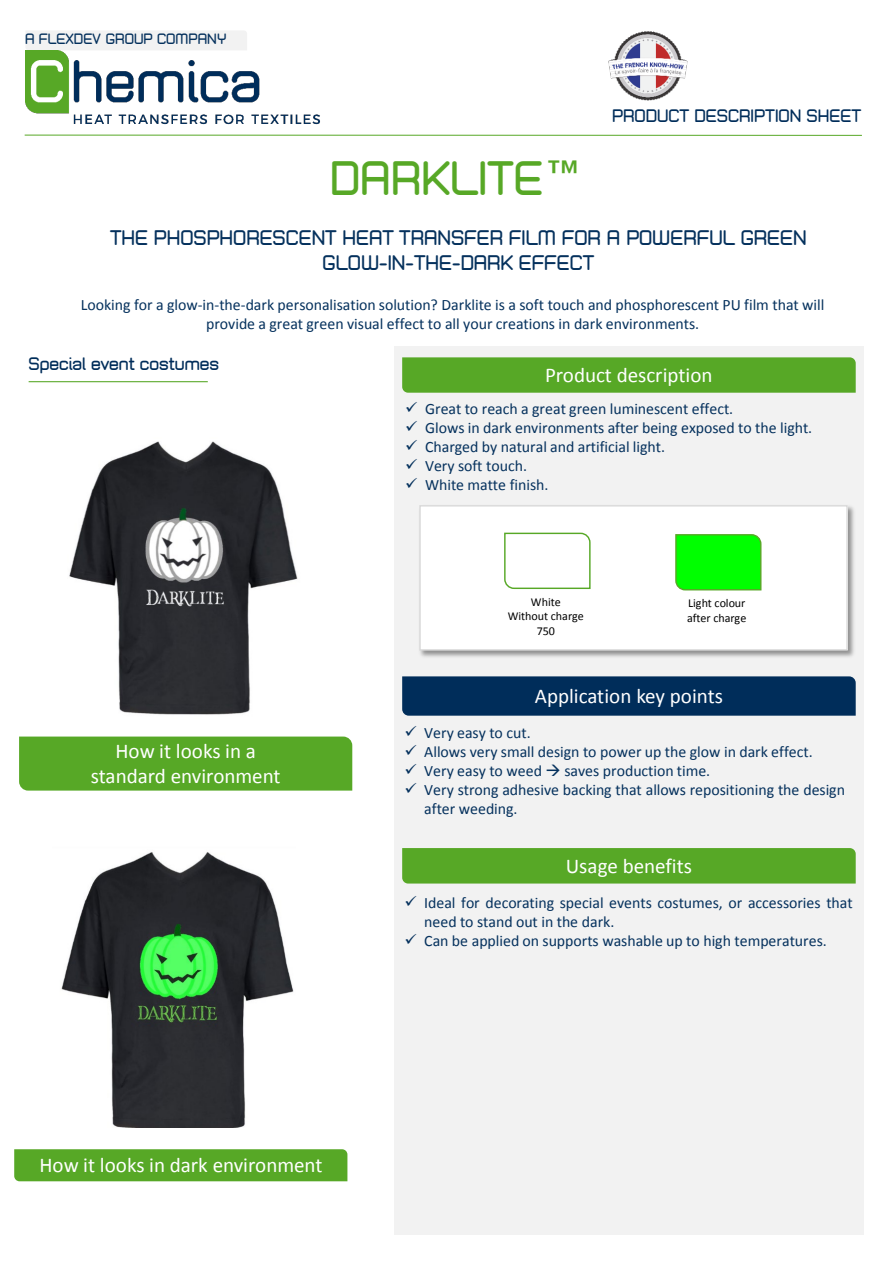
<style>
.page{position:relative;width:893px;height:1264px;background:#fff}
.page>*{position:absolute;margin:0;border:0;box-sizing:border-box;transform-origin:0 0}
.t1{font:48px "Zolano Sans BTN Bold";color:#57a826}
.t2{font:21px "Calibri";color:#fff}
.t3{font:21px/25.2px "Zolano Sans BTN Bold";color:#05315d;text-align:center}
.t4{font:18px "Zolano Sans BTN Bold";color:#002d5a}
.t5{font:15.9px/18.9px "Calibri";color:#05315d}
.t6{font:15px "Zolano Sans BTN Bold";color:#05315d}
.t7{font:12px/14.4px "Calibri";letter-spacing:-.005em;color:#000}
</style>
<div class="page">
<div style="left:394px;top:346px;width:470px;height:888px;background:#f2f2f2"></div>
<div style="left:402px;top:357px;width:453px;height:35px;background:#57a826"></div>
<div style="left:402px;top:676px;width:453px;height:39px;background:#002d5a"></div>
<hr style="left:29px;top:381px;width:179px;height:1px;background:#57a826">
<hr style="left:25px;top:135px;width:836px;height:1px;background:#57a826">
<div style="left:26px;top:31px;width:221px;height:19px;background:#f2f2f2"></div>
<img style="left:26px;top:51px;width:294px;height:74px">
<img style="left:419px;top:505px;width:435px;height:152px">
<div style="left:420px;top:505px;width:427px;height:144px;background:#fff"></div>
<div style="left:419px;top:505px;width:428px;height:145px;border:1px solid #d9d9d9"></div>
<svg style="left:504px;top:532px;width:87px;height:57px"></svg>
<svg style="left:675px;top:534px;width:87px;height:57px;background:#0df809"></svg>
<div style="left:402px;top:848px;width:453px;height:35px;background:#57a826"></div>
<img style="left:608px;top:31px;width:80px;height:70px">
<img style="left:69px;top:441px;width:229px;height:274px">
<img style="left:61px;top:852px;width:233px;height:274px">
<div style="left:19px;top:736px;width:333px;height:54px;background:#57a826"></div>
<div style="left:14px;top:1149px;width:333px;height:31px;background:#57a826"></div>
<p class="t6" style="left:25px;top:30px;width:203px">A FLEXDEV GROUP COMPANY</p>
<p class="t1" style="left:330px;top:150px;width:255px">DARKLITE™</p>
<p class="t4" style="left:612px;top:105px;width:250px">PRODUCT DESCRIPTION SHEET</p>
<p class="t3" style="left:110px;top:225px;width:698px">THE PHOSPHORESCENT HEAT TRANSFER FILM FOR A POWERFUL GREEN<br>GLOW-IN-THE-DARK EFFECT</p>
<p class="t5" style="left:81px;top:295px;width:745px;text-align:center">Looking for a glow-in-the-dark personalisation solution? Darklite is a soft touch and phosphorescent PU film that will provide a great green visual effect to all your creations in dark environments.</p>
<p class="t4" style="left:29px;top:353px;width:192px">Special event costumes</p>
<p class="t2" style="left:115px;top:737px;width:142px">How it looks in a</p>
<p class="t2" style="left:91px;top:762px;width:191px">standard environment</p>
<p class="t2" style="left:39px;top:1151px;width:284px">How it looks in dark environment</p>
<p class="t2" style="left:545px;top:361px;width:169px">Product description</p>
<p class="t5" style="left:405px;top:399px;width:329px">✓ Great to reach a great green luminescent effect.</p>
<p class="t5" style="left:405px;top:418px;width:408px">✓ Glows in dark environments after being exposed to the light.</p>
<p class="t5" style="left:405px;top:437px;width:261px">✓ Charged by natural and artificial light.</p>
<p class="t5" style="left:405px;top:456px;width:123px">✓ Very soft touch.</p>
<p class="t5" style="left:405px;top:475px;width:145px">✓ White matte finish.</p>
<p class="t7" style="left:531px;top:594px;width:31px">White</p>
<p class="t7" style="left:507px;top:609px;width:78px">Without charge</p>
<p class="t7" style="left:536px;top:623px;width:20px">750</p>
<p class="t7" style="left:687px;top:596px;width:61px">Light colour after charge</p>
<p class="t2" style="left:535px;top:682px;width:190px">Application key points</p>
<p class="t5" style="left:404px;top:723px;width:128px">✓ Very easy to cut.</p>
<p class="t5" style="left:404px;top:742px;width:410px">✓ Allows very small design to power up the glow in dark effect.</p>
<p class="t5" style="left:404px;top:761px;width:307px">✓ Very easy to weed → saves production time.</p>
<p class="t5" style="left:424px;top:779px;width:422px;text-indent:-20px">✓ Very strong adhesive backing that allows repositioning the design after weeding.</p>
<p class="t2" style="left:565px;top:852px;width:128px">Usage benefits</p>
<p class="t5" style="left:424px;top:893px;width:430px;text-indent:-20px">✓ Ideal for decorating special events costumes, or accessories that need to stand out in the dark.</p>
<p class="t5" style="left:404px;top:931px;width:424px">✓ Can be applied on supports washable up to high temperatures.</p>
</div>
